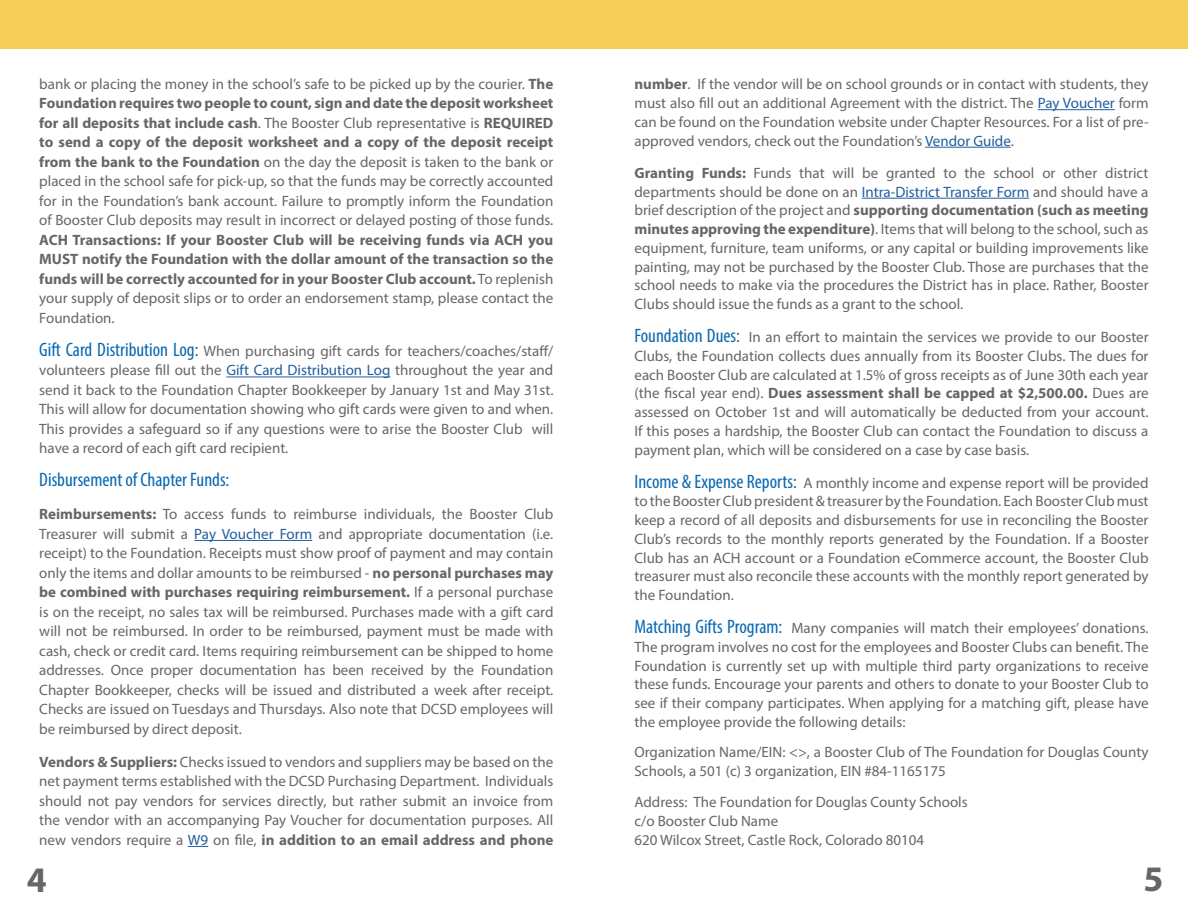
<style>
.page{position:relative;width:1188px;height:918px;background:#fff}
.page>*{position:absolute;margin:0;border:0;box-sizing:border-box;transform-origin:0 0}
.t1{font:700 36px "Myriad Pro";color:#666}
.t2{font:condensed 19.5px "Myriad Pro";color:#0968b1}
.t3{font:15px/18.8px "Myriad Pro";color:#666;text-align:justify}
.t4{font:700 15px/19.5px "Myriad Pro";color:#666;text-align:justify}
.s1{font-weight:700}
.s2{font-weight:400}
.s3{font-stretch:condensed;font-size:19.5px;color:#0968b1}
.s4{color:#215e9e}
</style>
<div class="page">
<hr style="left:226px;top:377px;width:164px;height:1px;background:#215e9e">
<hr style="left:194px;top:540px;width:118px;height:1px;background:#215e9e">
<svg style="left:188px;top:846px;width:20px;height:1px"></svg>
<div style="left:0;top:0;width:1188px;height:49px;background:#f5ce57"></div>
<hr style="left:1038px;top:109px;width:77px;height:1px;background:#215e9e">
<hr style="left:925px;top:147px;width:86px;height:1px;background:#215e9e">
<hr style="left:862px;top:198px;width:167px;height:1px;background:#215e9e">
<p class="t3" style="left:39px;top:74px;width:516px;line-height:19.5px">bank or placing the money in the school’s safe to be picked up by the courier. <span class="s1">The Foundation requires two people to count, sign and date the deposit worksheet for all deposits that include cash</span>. The Booster Club representative is <span class="s1">REQUIRED to send a copy of the deposit worksheet and a copy of the deposit receipt from the bank to the Foundation</span> on the day the deposit is taken to the bank or placed in the school safe for pick-up, so that the funds may be correctly accounted for in the Foundation’s bank account. Failure to promptly inform the Foundation of Booster Club deposits may result in incorrect or delayed posting of those funds.</p>
<p class="t4" style="left:39px;top:230px;width:516px">ACH Transactions: If your Booster Club will be receiving funds via ACH you MUST notify the Foundation with the dollar amount of the transaction so the funds will be correctly accounted for in your Booster Club account. <span class="s2">To replenish your supply of deposit slips or to order an endorsement stamp, please contact the Foundation.</span></p>
<p class="t3" style="left:39px;top:341px;width:516px;line-height:19.5px"><span class="s3">Gift Card Distribution Log:</span> When purchasing gift cards for teachers/coaches/staff/ volunteers please fill out the <span class="s4">Gift Card Distribution Log</span> throughout the year and send it back to the Foundation Chapter Bookkeeper by January 1st and May 31st.<br>This will allow for documentation showing who gift cards were given to and when.<br>This provides a safeguard so if any questions were to arise the Booster Club will have a record of each gift card recipient.</p>
<h2 class="t2" style="left:39px;top:468px;width:192px">Disbursement of Chapter Funds:</h2>
<p class="t3" style="left:39px;top:504px;width:516px;line-height:19.5px"><span class="s1">Reimbursements:</span> To access funds to reimburse individuals, the Booster Club Treasurer will submit a <span class="s4">Pay Voucher Form</span> and appropriate documentation (i.e. receipt) to the Foundation. Receipts must show proof of payment and may contain only the items and dollar amounts to be reimbursed - <span class="s1">no personal purchases may be combined with purchases requiring reimbursement.</span> If a personal purchase is on the receipt, no sales tax will be reimbursed. Purchases made with a gift card will not be reimbursed. In order to be reimbursed, payment must be made with cash, check or credit card. Items requiring reimbursement can be shipped to home addresses. Once proper documentation has been received by the Foundation Chapter Bookkeeper, checks will be issued and distributed a week after receipt.<br>Checks are issued on Tuesdays and Thursdays. Also note that DCSD employees will be reimbursed by direct deposit.</p>
<p class="t3" style="left:39px;top:752px;width:516px;line-height:19.5px"><span class="s1">Vendors &amp; Suppliers:</span> Checks issued to vendors and suppliers may be based on the net payment terms established with the DCSD Purchasing Department. Individuals should not pay vendors for services directly, but rather submit an invoice from the vendor with an accompanying Pay Voucher for documentation purposes. All new vendors require a <span class="s4">W9</span> on file, <span class="s1">in addition to an email address and phone</span></p>
<p class="t3" style="left:634px;top:75px;width:516px"><span class="s1">number</span>. If the vendor will be on school grounds or in contact with students, they must also fill out an additional Agreement with the district. The <span class="s4">Pay Voucher</span> form can be found on the Foundation website under Chapter Resources. For a list of pre&shy;approved vendors, check out the Foundation’s <span class="s4">Vendor Guide</span>.</p>
<p class="t3" style="left:634px;top:163px;width:516px"><span class="s1">Granting Funds:</span> Funds that will be granted to the school or other district departments should be done on an <span class="s4">Intra-District Transfer Form</span> and should have a brief description of the project and <span class="s1">supporting documentation (such as meeting minutes approving the expenditure)</span>. Items that will belong to the school, such as equipment, furniture, team uniforms, or any capital or building improvements like painting, may not be purchased by the Booster Club. Those are purchases that the school needs to make via the procedures the District has in place. Rather, Booster Clubs should issue the funds as a grant to the school.</p>
<p class="t3" style="left:634px;top:328px;width:516px"><span class="s3">Foundation Dues:</span> In an effort to maintain the services we provide to our Booster Clubs, the Foundation collects dues annually from its Booster Clubs. The dues for each Booster Club are calculated at 1.5% of gross receipts as of June 30th each year (the fiscal year end). <span class="s1">Dues assessment shall be capped at $2,500.00.</span> Dues are assessed on October 1st and will automatically be deducted from your account.<br>If this poses a hardship, the Booster Club can contact the Foundation to discuss a payment plan, which will be considered on a case by case basis.</p>
<p class="t3" style="left:634px;top:473px;width:516px"><span class="s3">Income &amp; Expense Reports:</span> A monthly income and expense report will be provided to the Booster Club president &amp; treasurer by the Foundation. Each Booster Club must keep a record of all deposits and disbursements for use in reconciling the Booster Club’s records to the monthly reports generated by the Foundation. If a Booster Club has an ACH account or a Foundation eCommerce account, the Booster Club treasurer must also reconcile these accounts with the monthly report generated by the Foundation.</p>
<p class="t3" style="left:634px;top:619px;width:516px"><span class="s3">Matching Gifts Program:</span> Many companies will match their employees’ donations.<br>The program involves no cost for the employees and Booster Clubs can benefit. The Foundation is currently set up with multiple third party organizations to receive these funds. Encourage your parents and others to donate to your Booster Club to see if their company participates. When applying for a matching gift, please have the employee provide the following details:</p>
<p class="t3" style="left:634px;top:742px;width:516px">Organization Name/EIN: &lt;&gt;, a Booster Club of The Foundation for Douglas County<br>Schools, a 501 (c) 3 organization, EIN #84-1165175</p>
<p class="t3" style="left:634px;top:793px;width:335px;text-align:left">Address: The Foundation for Douglas County Schools c/o Booster Club Name<br>620 Wilcox Street, Castle Rock, Colorado 80104</p>
<h1 class="t1" style="left:27px;top:856px;width:21px">4</h1>
<h1 class="t1" style="left:1144px;top:855px;width:21px">5</h1>
</div>
